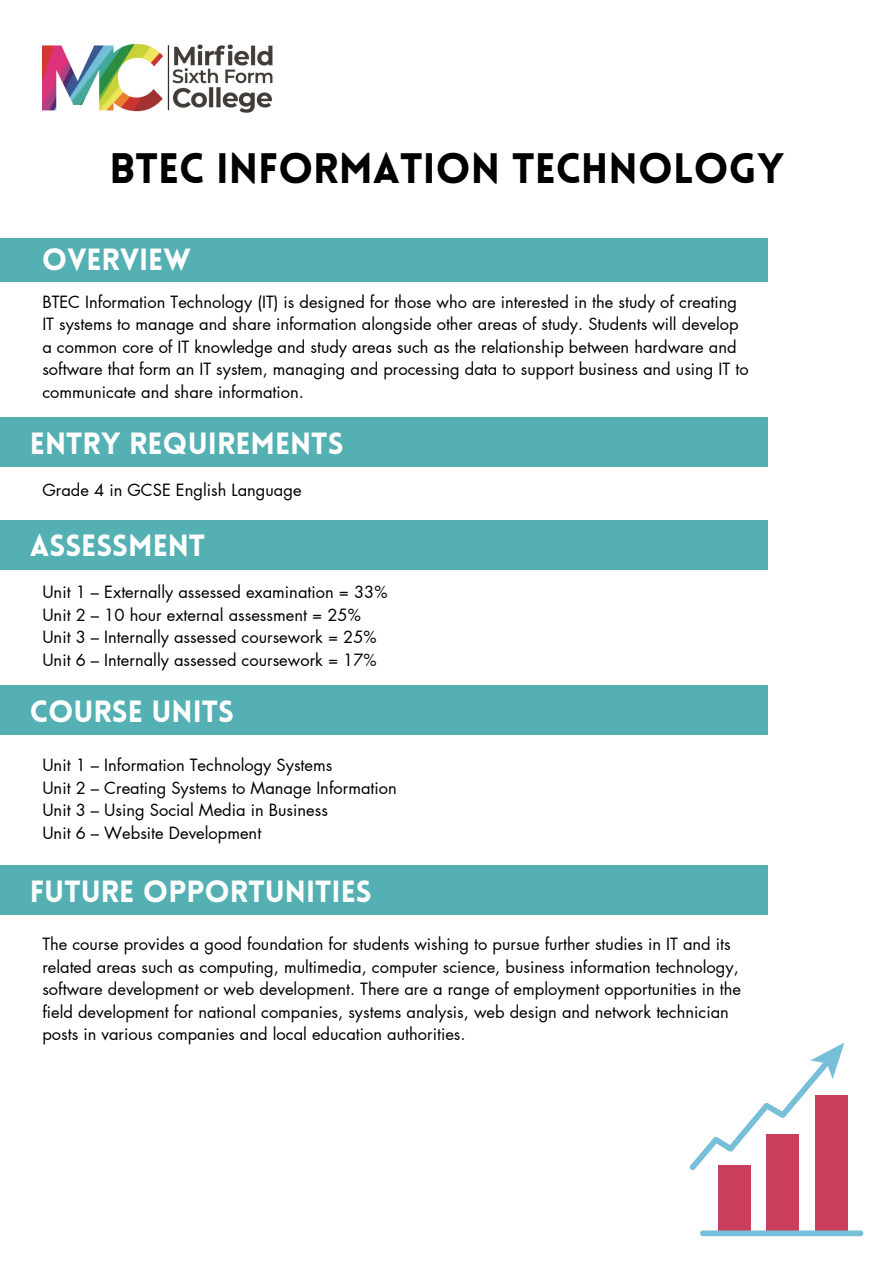
<style>
.page{position:relative;width:894px;height:1264px;background:#fff}
.page>*{position:absolute;margin:0;border:0;box-sizing:border-box;transform-origin:0 0}
.t1{font:900 41.7px "Lovelo";color:#000}
.t2{font:900 30px "Lovelo";color:#fff}
.t3{font:16.5px/22.5px "Futura LT Pro";color:#000}
</style>
<div class="page">
<img style="left:42px;top:45px;width:231px;height:67px">
<div style="left:0;top:238px;width:767px;height:44px;background:#55b0b3"></div>
<div style="left:0;top:417px;width:767px;height:50px;background:#55b0b3"></div>
<div style="left:718px;top:1165px;width:32px;height:68px;background:#c93e5b"></div>
<div style="left:766px;top:1134px;width:32px;height:99px;background:#c93e5b"></div>
<div style="left:814px;top:1095px;width:33px;height:138px;background:#c93e5b"></div>
<div style="left:700px;top:1230px;width:163px;height:6px;background:#77bfd8;border-radius:3px"></div>
<svg style="left:689px;top:1043px;width:155px;height:127px"></svg>
<div style="left:0;top:519px;width:767px;height:50px;background:#55b0b3"></div>
<div style="left:0;top:685px;width:767px;height:50px;background:#55b0b3"></div>
<div style="left:0;top:865px;width:767px;height:49px;background:#55b0b3"></div>
<h1 class="t1" style="left:109px;top:152px;width:675px">BTEC INFORMATION TECHNOLOGY</h1>
<h2 class="t2" style="left:42px;top:247px;width:150px">OVERVIEW</h2>
<p class="t3" style="left:42px;top:291px;width:707px">BTEC Information Technology (IT) is designed for those who are interested in the study of creating IT systems to manage and share information alongside other areas of study. Students will develop a common core of IT knowledge and study areas such as the relationship between hardware and software that form an IT system, managing and processing data to support business and using IT to communicate and share information.</p>
<h2 class="t2" style="left:30px;top:431px;width:315px">ENTRY REQUIREMENTS</h2>
<p class="t3" style="left:42px;top:479px;width:261px">Grade 4 in GCSE English Language</p>
<h2 class="t2" style="left:30px;top:533px;width:177px">ASSESSMENT</h2>
<p class="t3" style="left:42px;top:581px;width:347px">Unit 1 – Externally assessed examination = 33%</p>
<p class="t3" style="left:42px;top:604px;width:320px">Unit 2 – 10 hour external assessment = 25%</p>
<p class="t3" style="left:42px;top:626px;width:336px">Unit 3 – Internally assessed coursework = 25%</p>
<p class="t3" style="left:42px;top:649px;width:336px">Unit 6 – Internally assessed coursework = 17%</p>
<h2 class="t2" style="left:30px;top:699px;width:206px">COURSE UNITS</h2>
<p class="t3" style="left:42px;top:754px;width:291px">Unit 1 – Information Technology Systems</p>
<p class="t3" style="left:42px;top:777px;width:356px">Unit 2 – Creating Systems to Manage Information</p>
<p class="t3" style="left:42px;top:799px;width:287px">Unit 3 – Using Social Media in Business</p>
<p class="t3" style="left:42px;top:822px;width:220px">Unit 6 – Website Development</p>
<h2 class="t2" style="left:30px;top:879px;width:343px">FUTURE OPPORTUNITIES</h2>
<p class="t3" style="left:42px;top:933px;width:700px">The course provides a good foundation for students wishing to pursue further studies in IT and its related areas such as computing, multimedia, computer science, business information technology, software development or web development. There are a range of employment opportunities in the field development for national companies, systems analysis, web design and network technician posts in various companies and local education authorities.</p>
</div>
